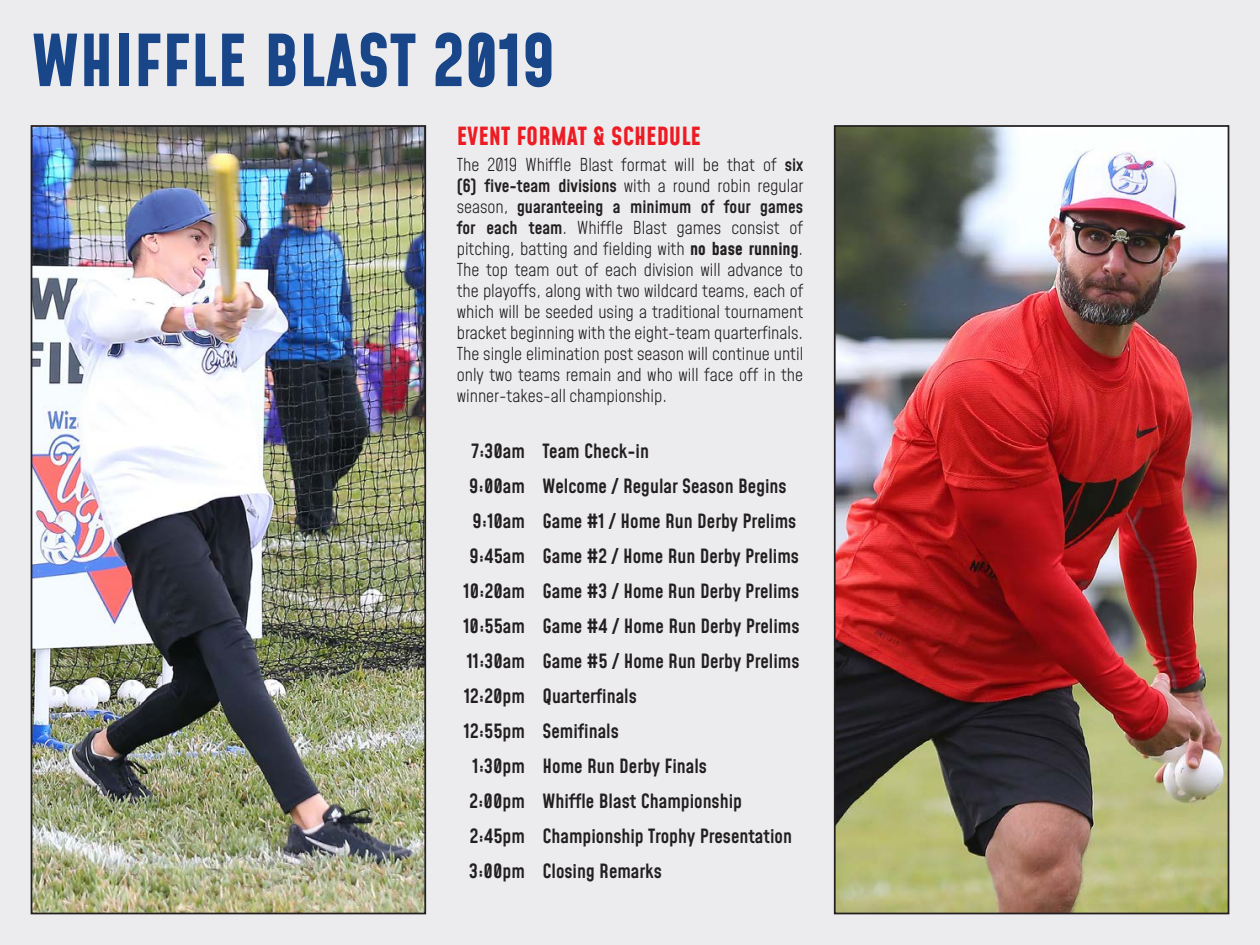
<style>
.page{position:relative;width:1260px;height:945px;background:#ececee}
.page>*{position:absolute;margin:0;border:0;box-sizing:border-box;transform-origin:0 0}
.t1{font:700 70px "Mohave";color:#184688}
.t2{font:700 24.5px "Mohave";color:#ed1c24}
.t3{font:500 19.25px "Mohave";color:#231f20}
.t4{font:300 17.5px/21px "Mohave";color:#231f20;text-align:justify}
.s1{font-weight:500}
.s2{font-weight:700}
</style>
<div class="page">
<img style="left:837px;top:128px;width:389px;height:783px">
<div style="left:834px;top:125px;width:395px;height:789px;border:2px solid #231f20"></div>
<img style="left:34px;top:128px;width:389px;height:783px">
<div style="left:31px;top:125px;width:395px;height:789px;border:2px solid #231f20"></div>
<p class="t1" style="left:32px;top:17px;width:526px">WHIFFLE BLAST 2019</p>
<p class="t2" style="left:457px;top:121px;width:246px">EVENT FORMAT &amp; SCHEDULE</p>
<p class="t4" style="left:457px;top:156px;width:348px">The 2019 Whiffle Blast format will be that of <span class="s1">six (6) five-team divisions</span> with a round robin regular season, <span class="s1">guaranteeing a minimum of four games for each team</span>. Whiffle Blast games consist of pitching, batting and fielding with <span class="s2">no base running</span>.<br>The top team out of each division will advance to the playoffs, along with two wildcard teams, each of which will be seeded using a traditional tournament bracket beginning with the eight-team quarterfinals.<br>The single elimination post season will continue until only two teams remain and who will face off in the winner-takes-all championship.</p>
<p class="t3" style="left:471px;top:439px;width:179px">7:30am Team Check-in</p>
<p class="t3" style="left:469px;top:474px;width:319px">9:00am Welcome / Regular Season Begins</p>
<p class="t3" style="left:472px;top:509px;width:325px">9:10am Game #1 / Home Run Derby Prelims</p>
<p class="t3" style="left:470px;top:544px;width:331px">9:45am Game #2 / Home Run Derby Prelims</p>
<p class="t3" style="left:464px;top:579px;width:337px">10:20am Game #3 / Home Run Derby Prelims</p>
<p class="t3" style="left:463px;top:614px;width:338px">10:55am Game #4 / Home Run Derby Prelims</p>
<p class="t3" style="left:467px;top:649px;width:334px">11:30am Game #5 / Home Run Derby Prelims</p>
<p class="t3" style="left:464px;top:684px;width:174px">12:20pm Quarterfinals</p>
<p class="t3" style="left:464px;top:719px;width:156px">12:55pm Semifinals</p>
<p class="t3" style="left:473px;top:754px;width:236px">1:30pm Home Run Derby Finals</p>
<p class="t3" style="left:469px;top:789px;width:274px">2:00pm Whiffle Blast Championship</p>
<p class="t3" style="left:470px;top:824px;width:324px">2:45pm Championship Trophy Presentation</p>
<p class="t3" style="left:469px;top:859px;width:194px">3:00pm Closing Remarks</p>
</div>
